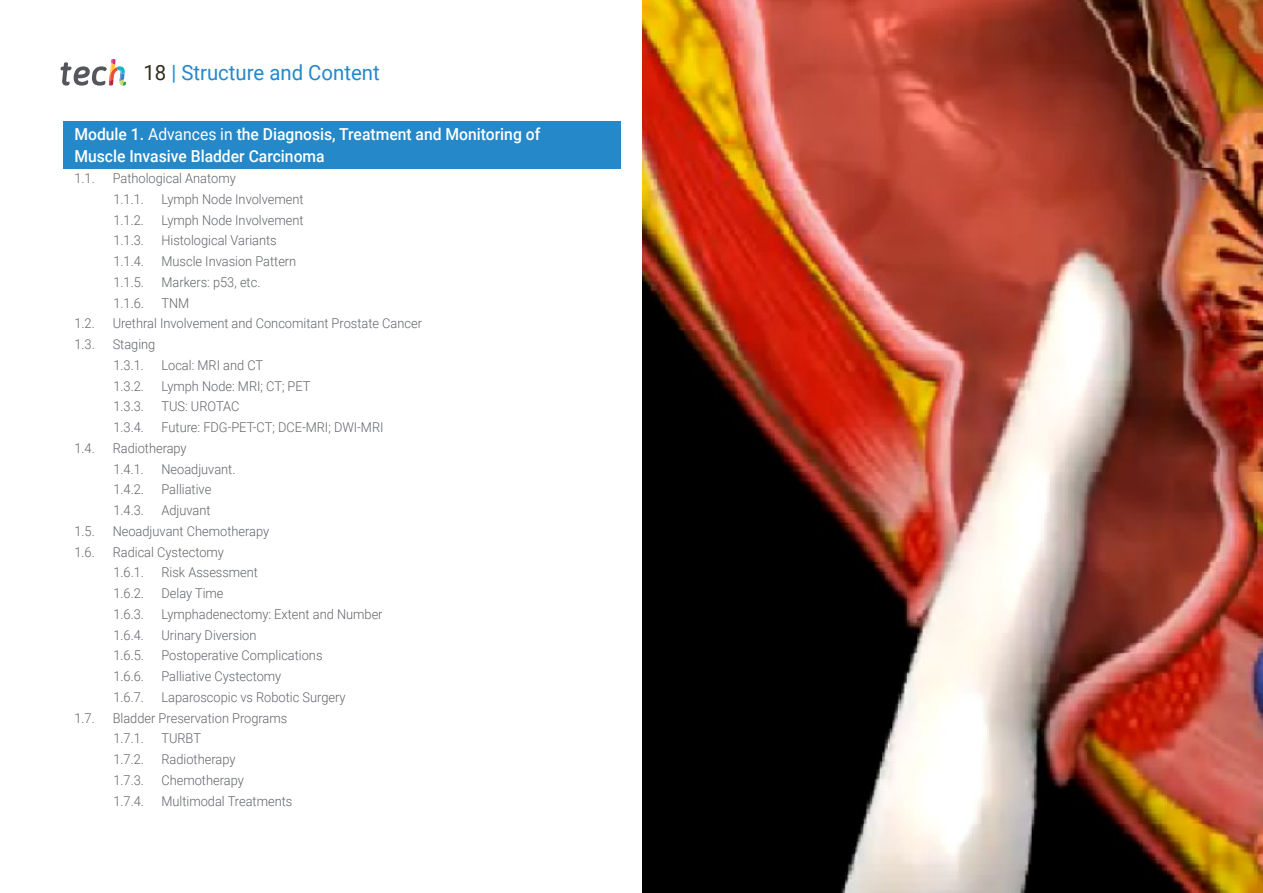
<style>
.page{position:relative;width:1263px;height:893px;background:#fff}
.page>*{position:absolute;margin:0;border:0;box-sizing:border-box;transform-origin:0 0}
.t1{font:21px "Roboto";color:#2488c9}
.t2{font:500 16.5px/22.5px "Roboto";color:#fff;scale:.95 1}
.t3{font:300 13.5px/20.7px "Roboto";color:#61646a;scale:.95 1}
.s1{color:#312e20}
.s2{font-weight:400}
</style>
<div class="page">
<div style="left:63px;top:121px;width:558px;height:48px;background:#2488c9"></div>
<img style="left:642px;top:0;width:621px;height:893px">
<svg style="left:61px;top:59px;width:65px;height:27px"></svg>
<h1 class="t1" style="left:144px;top:57px;width:238px"><span class="s1">18</span> | Structure and Content</h1>
<p class="t2" style="left:74px;top:122px;width:492px">Module 1. <span class="s2">Advances in</span> the Diagnosis, Treatment and Monitoring of<br>Muscle Invasive Bladder Carcinoma</p>
<p class="t3" style="left:74px;top:168px;width:23px">1.1.</p>
<p class="t3" style="left:113px;top:168px;width:131px">Pathological Anatomy<br>1.1.1.</p>
<p class="t3" style="left:161px;top:188px;width:151px">Lymph Node Involvement</p>
<p class="t3" style="left:113px;top:209px;width:34px">1.1.2.</p>
<p class="t3" style="left:161px;top:209px;width:151px">Lymph Node Involvement</p>
<p class="t3" style="left:113px;top:230px;width:34px">1.1.3.</p>
<p class="t3" style="left:161px;top:230px;width:123px">Histological Variants</p>
<p class="t3" style="left:113px;top:251px;width:34px">1.1.4.</p>
<p class="t3" style="left:161px;top:251px;width:143px">Muscle Invasion Pattern</p>
<p class="t3" style="left:113px;top:271px;width:34px">1.1.5.</p>
<p class="t3" style="left:161px;top:271px;width:106px">Markers: p53, etc.</p>
<p class="t3" style="left:113px;top:292px;width:34px">1.1.6.</p>
<p class="t3" style="left:161px;top:292px;width:31px">TNM</p>
<p class="t3" style="left:74px;top:313px;width:23px">1.2.</p>
<p class="t3" style="left:113px;top:313px;width:327px">Urethral Involvement and Concomitant Prostate Cancer</p>
<p class="t3" style="left:74px;top:334px;width:23px">1.3.</p>
<p class="t3" style="left:113px;top:334px;width:46px">Staging<br>1.3.1.</p>
<p class="t3" style="left:161px;top:354px;width:109px">Local: MRI and CT</p>
<p class="t3" style="left:113px;top:375px;width:34px">1.3.2.</p>
<p class="t3" style="left:161px;top:375px;width:159px">Lymph Node: MRI; CT; PET</p>
<p class="t3" style="left:113px;top:396px;width:34px">1.3.3.</p>
<p class="t3" style="left:161px;top:396px;width:84px">TUS: UROTAC</p>
<p class="t3" style="left:113px;top:417px;width:34px">1.3.4.</p>
<p class="t3" style="left:161px;top:417px;width:235px">Future: FDG-PET-CT; DCE-MRI; DWI-MRI</p>
<p class="t3" style="left:74px;top:437px;width:23px">1.4.</p>
<p class="t3" style="left:113px;top:437px;width:79px">Radiotherapy<br>1.4.1.</p>
<p class="t3" style="left:161px;top:458px;width:79px">Neoadjuvant.</p>
<p class="t3" style="left:113px;top:479px;width:34px">1.4.2.</p>
<p class="t3" style="left:161px;top:479px;width:54px">Palliative</p>
<p class="t3" style="left:113px;top:500px;width:34px">1.4.3.</p>
<p class="t3" style="left:161px;top:500px;width:53px">Adjuvant</p>
<p class="t3" style="left:74px;top:520px;width:23px">1.5.</p>
<p class="t3" style="left:113px;top:520px;width:166px">Neoadjuvant Chemotherapy</p>
<p class="t3" style="left:74px;top:541px;width:23px">1.6.</p>
<p class="t3" style="left:113px;top:541px;width:119px">Radical Cystectomy<br>1.6.1.</p>
<p class="t3" style="left:161px;top:562px;width:103px">Risk Assessment</p>
<p class="t3" style="left:113px;top:583px;width:34px">1.6.2.</p>
<p class="t3" style="left:161px;top:583px;width:67px">Delay Time</p>
<p class="t3" style="left:113px;top:603px;width:34px">1.6.3.</p>
<p class="t3" style="left:161px;top:603px;width:234px">Lymphadenectomy: Extent and Number</p>
<p class="t3" style="left:113px;top:624px;width:34px">1.6.4.</p>
<p class="t3" style="left:161px;top:624px;width:102px">Urinary Diversion</p>
<p class="t3" style="left:113px;top:645px;width:34px">1.6.5.</p>
<p class="t3" style="left:161px;top:645px;width:171px">Postoperative Complications</p>
<p class="t3" style="left:113px;top:666px;width:34px">1.6.6.</p>
<p class="t3" style="left:161px;top:666px;width:128px">Palliative Cystectomy</p>
<p class="t3" style="left:113px;top:686px;width:34px">1.6.7.</p>
<p class="t3" style="left:161px;top:686px;width:195px">Laparoscopic vs Robotic Surgery</p>
<p class="t3" style="left:74px;top:707px;width:23px">1.7.</p>
<p class="t3" style="left:113px;top:707px;width:185px">Bladder Preservation Programs<br>1.7.1.</p>
<p class="t3" style="left:161px;top:728px;width:43px">TURBT</p>
<p class="t3" style="left:113px;top:749px;width:34px">1.7.2.</p>
<p class="t3" style="left:161px;top:749px;width:79px">Radiotherapy</p>
<p class="t3" style="left:113px;top:769px;width:34px">1.7.3.</p>
<p class="t3" style="left:161px;top:769px;width:88px">Chemotherapy</p>
<p class="t3" style="left:113px;top:790px;width:34px">1.7.4.</p>
<p class="t3" style="left:161px;top:790px;width:139px">Multimodal Treatments</p>
</div>
